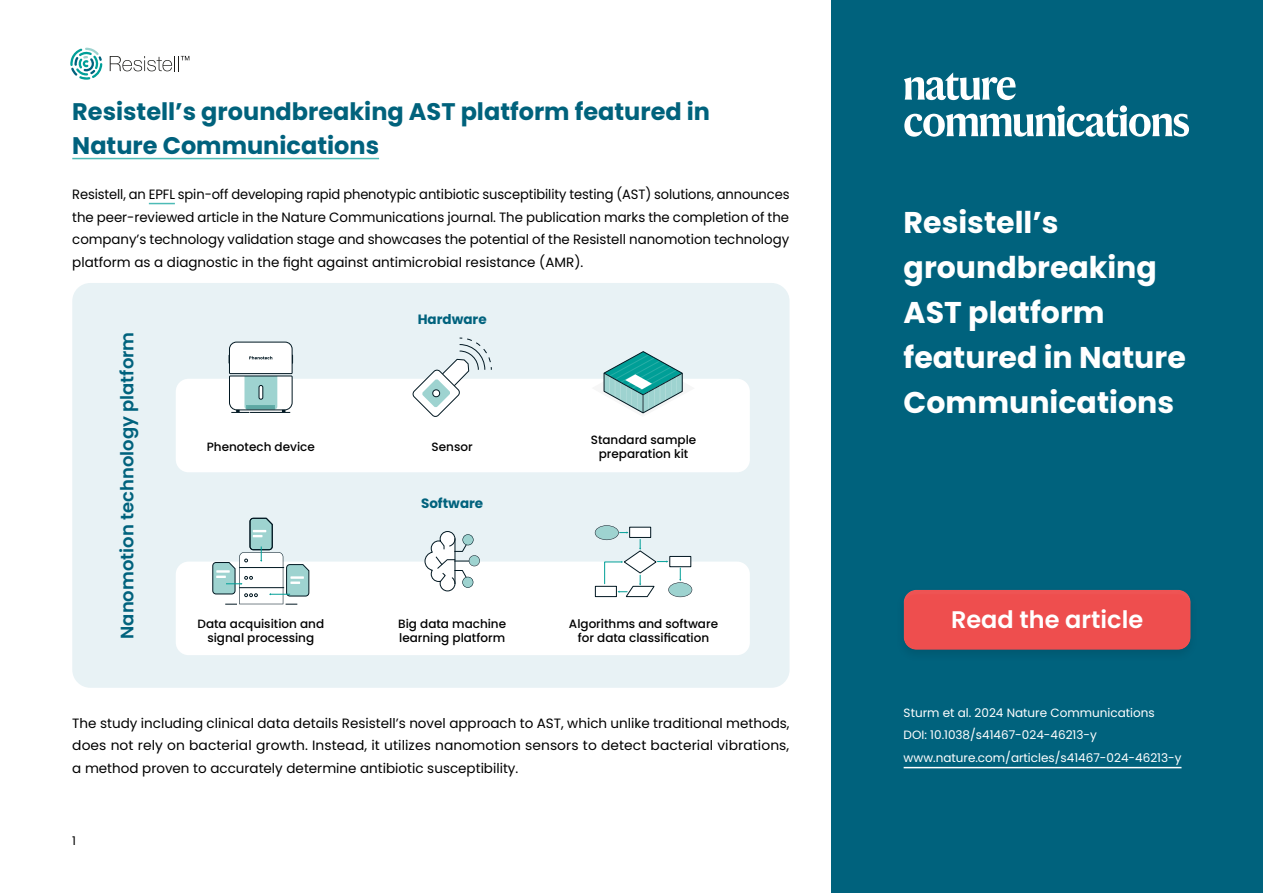
<style>
.page{position:relative;width:1263px;height:893px;background:#fff}
.page>*{position:absolute;margin:0;border:0;box-sizing:border-box;transform-origin:0 0}
.t1{font:700 30px/45px "Poppins";color:#fff}
.t2{font:700 24px "Poppins";color:#00627c}
.t3{font:700 24px "Poppins";color:#00617d}
.t4{font:600 24px "Poppins";color:#fff}
.t5{font:600 18px "Poppins";color:#00627d}
.t6{font:13.5px/22.5px "Poppins";color:#000;text-align:justify}
.t7{font:700 13.5px "Poppins";color:#00627d}
.t8{font:500 12px/14.4px "Poppins";color:#000;text-align:center}
.t9{font:12px/22.5px "Poppins";color:#fff}
.t10{font:12px "Poppins";color:#000}
</style>
<div class="page">
<svg style="left:70px;top:48px;width:32px;height:32px"></svg>
<svg style="left:110px;top:56px;width:79px;height:15px"></svg>
<div style="left:831px;top:0;width:432px;height:893px;background:#00627d"></div>
<hr style="left:904px;top:767px;width:277px;height:1px;background:#fff">
<div style="left:889px;top:578px;width:315px;height:79px;background:#fff;opacity:.1"></div>
<svg style="left:904px;top:72px;width:285px;height:65px"></svg>
<hr style="left:72px;top:158px;width:307px;height:1px;background:#4dbbb6">
<svg style="left:149px;top:203px;width:26px;height:1px"></svg>
<div style="left:72px;top:283px;width:717px;height:405px;background:#e8f2f5;border-radius:18px"></div>
<div style="left:176px;top:379px;width:574px;height:93px;background:#fff;border-radius:13px"></div>
<svg style="left:229px;top:342px;width:64px;height:71px"></svg>
<svg style="left:412px;top:338px;width:80px;height:79px"></svg>
<svg style="left:603px;top:351px;width:80px;height:63px"></svg>
<div style="left:176px;top:562px;width:574px;height:93px;background:#fff;border-radius:13px"></div>
<svg style="left:212px;top:518px;width:97px;height:87px"></svg>
<hr style="left:216px;top:570px;width:14px;height:3px;background:#fff">
<hr style="left:240px;top:567px;width:44px;height:1px;background:#001721">
<hr style="left:240px;top:587px;width:44px;height:1px;background:#001721">
<svg style="left:424px;top:531px;width:56px;height:60px"></svg>
<svg style="left:595px;top:525px;width:97px;height:72px"></svg>
<h2 class="t2" style="left:72px;top:98px;width:639px">Resistell’s groundbreaking AST platform featured in</h2>
<h2 class="t3" style="left:72px;top:132px;width:308px">Nature Communications</h2>
<p class="t6" style="left:72px;top:183px;width:719px">Resistell, an EPFL spin-off developing rapid phenotypic antibiotic susceptibility testing (AST) solutions, announces the peer-reviewed article in the Nature Communications journal. The publication marks the completion of the company’s technology validation stage and showcases the potential of the Resistell nanomotion technology platform as a diagnostic in the fight against antimicrobial resistance (AMR).</p>
<h3 class="t5" style="left:117px;top:639px;width:309px;rotate:-90deg">Nanomotion technology platform</h3>
<p class="t7" style="left:418px;top:311px;width:70px">Hardware</p>
<p class="t8" style="left:207px;top:439px;width:109px">Phenotech device</p>
<p class="t8" style="left:432px;top:439px;width:43px">Sensor</p>
<p class="t8" style="left:591px;top:432px;width:107px">Standard sample preparation kit</p>
<p class="t7" style="left:421px;top:495px;width:64px">Software</p>
<p class="t8" style="left:197px;top:616px;width:128px">Data acquisition and signal processing</p>
<p class="t8" style="left:398px;top:616px;width:109px;text-align:left">Big data machine learning platform</p>
<p class="t8" style="left:569px;top:616px;width:151px">Algorithms and software</p>
<p class="t8" style="left:578px;top:631px;width:133px">for data classification</p>
<p class="t6" style="left:72px;top:712px;width:719px">The study including clinical data details Resistell’s novel approach to AST, which unlike traditional methods, does not rely on bacterial growth. Instead, it utilizes nanomotion sensors to detect bacterial vibrations, a method proven to accurately determine antibiotic susceptibility.</p>
<p class="t10" style="left:72px;top:834px;width:5px">1</p>
<h1 class="t1" style="left:904px;top:200px;width:284px">Resistell’s groundbreaking<br>AST platform featured in Nature<br>Communications</h1>
<h2 class="t4" style="left:951px;top:605px;width:194px">Read the article</h2>
<p class="t9" style="left:904px;top:701px;width:279px">Sturm et al. 2024 Nature Communications<br>DOI: 10.1038/s41467-024-46213-y www.nature.com/articles/s41467-024-46213-y</p>
</div>
